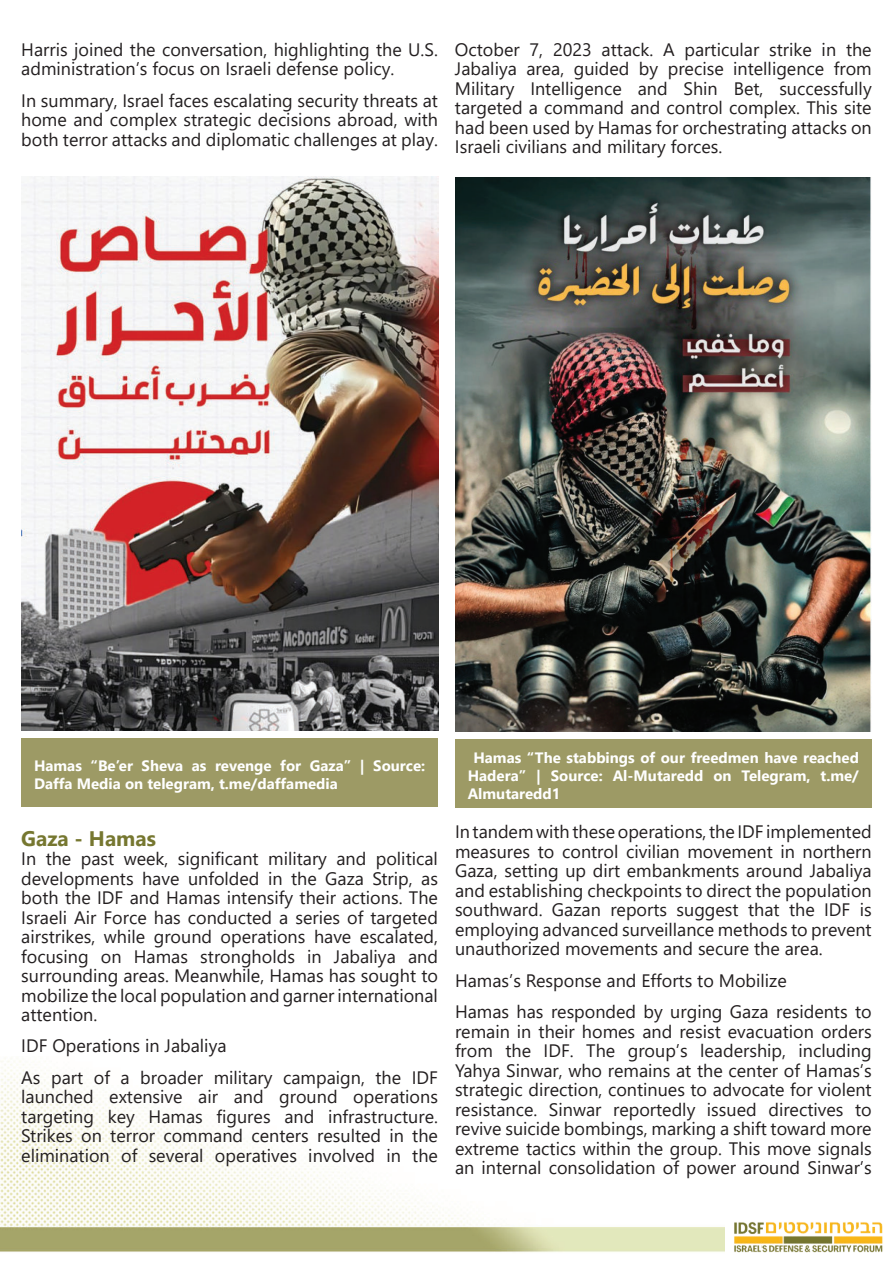
<style>
.page{position:relative;width:893px;height:1263px;background:#fff}
.page>*{position:absolute;margin:0;border:0;box-sizing:border-box;transform-origin:0 0}
.t1{font:700 21px "Segoe UI";color:#767730}
.t2{font:18px/19.5px "Segoe UI";color:#231f20;text-align:justify}
.t3{font:700 15px/18px "Segoe UI";color:#fff}
</style>
<div class="page">
<img style="left:0;top:1061px;width:725px;height:191px">
<img style="left:734px;top:1222px;width:149px;height:31px">
<img style="left:21px;top:176px;width:417px;height:554px">
<div style="left:21px;top:738px;width:417px;height:69px;background:#9d9a65"></div>
<img style="left:455px;top:178px;width:417px;height:554px">
<div style="left:455px;top:739px;width:417px;height:68px;background:#9d9a65"></div>
<p class="t2" style="left:21px;top:38px;width:418px">Harris joined the conversation, highlighting the U.S. administration’s focus on Israeli defense policy.</p>
<p class="t2" style="left:21px;top:92px;width:418px">In summary, Israel faces escalating security threats at home and complex strategic decisions abroad, with both terror attacks and diplomatic challenges at play.</p>
<p class="t2" style="left:455px;top:38px;width:418px">October 7, 2023 attack. A particular strike in the Jabaliya area, guided by precise intelligence from Military Intelligence and Shin Bet, successfully targeted a command and control complex. This site had been used by Hamas for orchestrating attacks on Israeli civilians and military forces.</p>
<p class="t3" style="left:34px;top:758px;width:393px">Hamas “Be’er Sheva as revenge for Gaza” | Source:<br>Daffa Media on telegram, t.me/daffamedia</p>
<p class="t1" style="left:21px;top:829px;width:136px">Ga za - Hamas</p>
<p class="t2" style="left:21px;top:850px;width:418px">In the past week, significant military and political developments have unfolded in the Gaza Strip, as both the IDF and Hamas intensify their actions. The Israeli Air Force has conducted a series of targeted airstrikes, while ground operations have escalated, focusing on Hamas strongholds in Jabaliya and surrounding areas. Meanwhile, Hamas has sought to mobilize the local population and garner international attention.</p>
<p class="t2" style="left:21px;top:1032px;width:418px;line-height:31.3px">ID F Operations in Jabaliya<br>As part of a broader military campaign, the IDF</p>
<p class="t2" style="left:21px;top:1089px;width:418px">launched extensive air and ground operations targeting key Hamas figures and infrastructure.<br>Strikes on terror command centers resulted in the elimination of several operatives involved in the</p>
<p class="t3" style="left:468px;top:750px;width:393px;text-align:justify;text-indent:6px">Hamas “The stabbings of our freedmen have reached Hadera” | Source: Al-Mutaredd on Telegram, t.me/ Almutaredd1</p>
<p class="t2" style="left:455px;top:824px;width:418px">In tandem with these operations, the IDF implemented measures to control civilian movement in northern Gaza, setting up dirt embankments around Jabaliya and establishing checkpoints to direct the population southward. Gazan reports suggest that the IDF is employing advanced surveillance methods to prevent unauthorized movements and secure the area.</p>
<p class="t2" style="left:455px;top:966px;width:418px;line-height:31.3px">Ha mas’s Response and Efforts to Mobilize<br>Hamas has responded by urging Gaza residents to</p>
<p class="t2" style="left:455px;top:1023px;width:418px">remain in their homes and resist evacuation orders from the IDF. The group’s leadership, including Yahya Sinwar, who remains at the center of Hamas’s strategic direction, continues to advocate for violent resistance. Sinwar reportedly issued directives to revive suicide bombings, marking a shift toward more extreme tactics within the group. This move signals an internal consolidation of power around Sinwar’s</p>
</div>
